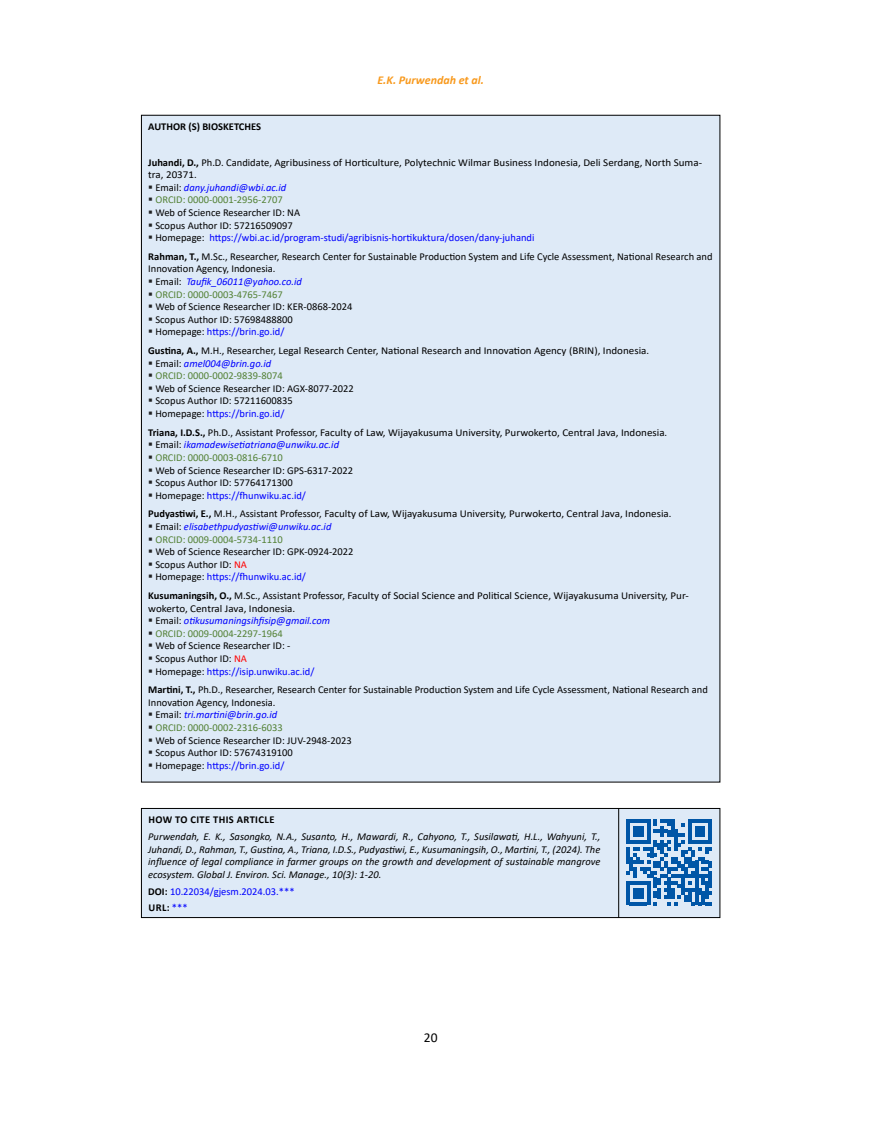
<style>
.page{position:relative;width:872px;height:1127px;background:#fff}
.page>*{position:absolute;margin:0;border:0;box-sizing:border-box;transform-origin:0 0}
.t1{font:13.5px "Calibri";color:#000}
.t2{font:italic 700 12px "Calibri";color:#f8991d}
.t3{font:10.5px/18.6px "Calibri";color:#000}
.t4{font:italic 10.5px/12.6px "Calibri";color:#000;text-align:justify}
.t5{font:italic 10.5px "Calibri";color:#00f}
.t6{font:10.5px "Calibri";color:#538135}
.t7{font:10.5px/15.6px "Calibri";color:#00f}
.t8{font:10.5px "Calibri";color:#000;scale:1.05 1}
.t9{font:700 10.5px "Calibri";letter-spacing:.005em;color:#000}
.t10{font:700 10.5px "Calibri";letter-spacing:.04em;color:#000}
.s1{font-weight:700}
.s2{color:#202122}
.s3{font-style:normal;color:#000}
.s4{color:#00f}
.s5{color:#f00}
.s6{color:#000}
.s7{font-weight:700;color:#000}
</style>
<div class="page">
<div style="left:141px;top:115px;width:579px;height:667px;background:#deeaf7"></div>
<div style="left:141px;top:808px;width:579px;height:109px;background:#deeaf7"></div>
<div style="left:141px;top:808px;width:579px;height:110px;border:1px solid #000"></div>
<hr style="left:618px;top:808px;width:1px;height:110px;background:#000">
<svg style="left:626px;top:819px;width:86px;height:86px"></svg>
<p class="t2" style="left:377px;top:72px;width:108px">E.K. Purwendah et al.</p>
<p class="t9" style="left:148px;top:119px;width:114px">AUTHOR (S) BIOSKETCHES</p>
<p class="t3" style="left:148px;top:156px;width:555px;line-height:12.6px"><span class="s1">Juhandi, D.,</span> Ph.D. Candidate, Agribusiness of Horticulture, Polytechnic Wilmar Business Indonesia, Deli Serdang, North Suma&shy;tra, 20371.</p>
<p class="t5" style="left:148px;top:180px;width:140px"><span class="s2">▪</span> <span class="s3">Email:</span> dany.juhandi@wbi.ac.id</p>
<p class="t6" style="left:148px;top:193px;width:136px"><span class="s2">▪</span> ORCID: 0000-0001-2956-2707</p>
<p class="t3" style="left:148px;top:203px;width:153px"><span class="s2">▪</span> Web of Science Researcher ID: NA</p>
<p class="t3" style="left:148px;top:216px;width:146px"><span class="s2">▪</span> Scopus Author ID: 57216509097</p>
<p class="t3" style="left:148px;top:228px;width:566px"><span class="s2">▪</span> Homepage: <span class="s4">https://wbi.ac.id/program-studi/agribisnis-hortikuktura/dosen/dany-juhandi<br></span><span class="s1">Rahman, T.,</span> M.Sc., Researcher, Research Center for Sustainable Production System and Life Cycle Assessment, National Research and</p>
<p class="t3" style="left:148px;top:259px;width:129px">Innovation Agency, Indonesia.</p>
<p class="t5" style="left:148px;top:274px;width:155px"><span class="s2">▪</span> <span class="s3">Email:</span> Taufik_06011@yahoo.co.id</p>
<p class="t6" style="left:148px;top:287px;width:136px"><span class="s2">▪</span> ORCID: 0000-0003-4765-7467</p>
<p class="t3" style="left:148px;top:297px;width:206px"><span class="s2">▪</span> Web of Science Researcher ID: KER-0868-2024</p>
<p class="t3" style="left:148px;top:310px;width:146px"><span class="s2">▪</span> Scopus Author ID: 57698488800</p>
<p class="t3" style="left:148px;top:322px;width:502px"><span class="s2">▪</span> Homepage: <span class="s4">https://brin.go.id/<br></span><span class="s1">Gustina, A.,</span> M.H., Researcher, Legal Research Center, National Research and Innovation Agency (BRIN), Indonesia.</p>
<p class="t5" style="left:148px;top:356px;width:124px"><span class="s2">▪</span> <span class="s3">Email:</span> amel004@brin.go.id</p>
<p class="t6" style="left:148px;top:368px;width:136px"><span class="s2">▪</span> ORCID: 0000-0002-9839-8074</p>
<p class="t3" style="left:148px;top:379px;width:207px"><span class="s2">▪</span> Web of Science Researcher ID: AGX-8077-2022</p>
<p class="t3" style="left:148px;top:391px;width:146px"><span class="s2">▪</span> Scopus Author ID: 57211600835</p>
<p class="t3" style="left:148px;top:404px;width:520px"><span class="s2">▪</span> Homepage: <span class="s4">https://brin.go.id/<br></span><span class="s1">Triana, I.D.S.,</span> Ph.D., Assistant Professor, Faculty of Law, Wijayakusuma University, Purwokerto, Central Java, Indonesia.</p>
<p class="t5" style="left:148px;top:437px;width:192px"><span class="s2">▪</span> <span class="s3">Email:</span> ikamadewisetiatriana@unwiku.ac.id</p>
<p class="t6" style="left:148px;top:450px;width:136px"><span class="s2">▪</span> ORCID: 0000-0003-0816-6710</p>
<p class="t3" style="left:148px;top:460px;width:206px"><span class="s2">▪</span> Web of Science Researcher ID: GPS-6317-2022</p>
<p class="t3" style="left:148px;top:473px;width:146px"><span class="s2">▪</span> Scopus Author ID: 57764171300</p>
<p class="t3" style="left:148px;top:486px;width:525px"><span class="s2">▪</span> Homepage: <span class="s4">https://fhunwiku.ac.id/<br></span><span class="s1">Pudyastiwi, E.,</span> M.H., Assistant Professor, Faculty of Law, Wijayakusuma University, Purwokerto, Central Java, Indonesia.</p>
<p class="t5" style="left:148px;top:519px;width:185px"><span class="s2">▪</span> <span class="s3">Email:</span> elisabethpudyastiwi@unwiku.ac.id</p>
<p class="t6" style="left:148px;top:532px;width:136px"><span class="s2">▪</span> ORCID: 0009-0004-5734-1110</p>
<p class="t3" style="left:148px;top:542px;width:207px"><span class="s2">▪</span> Web of Science Researcher ID: GPK-0924-2022</p>
<p class="t3" style="left:148px;top:555px;width:100px"><span class="s2">▪</span> Scopus Author ID: <span class="s5">NA</span></p>
<p class="t3" style="left:148px;top:567px;width:542px"><span class="s2">▪</span> Homepage: <span class="s4">https://fhunwiku.ac.id/<br></span><span class="s1">Kusumaningsih, O.,</span> M.Sc., Assistant Professor, Faculty of Social Science and Political Science, Wijayakusuma University, Pur-</p>
<p class="t8" style="left:148px;top:601px;width:141px">wokerto, Central Java, Indonesia.</p>
<p class="t5" style="left:148px;top:613px;width:183px"><span class="s2">▪</span> <span class="s3">Email:</span> otikusumaningsihfisip@gmail.com</p>
<p class="t6" style="left:148px;top:626px;width:136px"><span class="s2">▪</span> ORCID: 0009-0004-2297-1964</p>
<p class="t3" style="left:148px;top:636px;width:144px"><span class="s2">▪</span> Web of Science Researcher ID: -</p>
<p class="t3" style="left:148px;top:649px;width:100px"><span class="s2">▪</span> Scopus Author ID: <span class="s5">NA</span></p>
<p class="t3" style="left:148px;top:661px;width:561px"><span class="s2">▪</span> Homepage: <span class="s4">https://isip.unwiku.ac.id/<br></span><span class="s1">Martini, T.,</span> Ph.D., Researcher, Research Center for Sustainable Production System and Life Cycle Assessment, National Research and</p>
<p class="t3" style="left:148px;top:693px;width:129px">Innovation Agency, Indonesia.</p>
<p class="t5" style="left:148px;top:707px;width:130px"><span class="s2">▪</span> <span class="s3">Email:</span> tri.martini@brin.go.id</p>
<p class="t6" style="left:148px;top:720px;width:136px"><span class="s2">▪</span> ORCID: 0000-0002-2316-6033</p>
<p class="t3" style="left:148px;top:730px;width:205px"><span class="s2">▪</span> Web of Science Researcher ID: JUV-2948-2023</p>
<p class="t3" style="left:148px;top:743px;width:146px"><span class="s2">▪</span> Scopus Author ID: 57674319100</p>
<p class="t7" style="left:148px;top:757px;width:138px"><span class="s2">▪</span> <span class="s6">Homepage:</span> https://brin.go.id/</p>
<p class="t10" style="left:148px;top:812px;width:127px">HOW TO CITE THIS ARTICLE</p>
<p class="t4" style="left:148px;top:830px;width:453px">Purwendah, E. K., Sasongko, N.A., Susanto, H., Mawardi, R., Cahyono, T., Susilawati, H.L., Wahyuni, T., Juhandi, D., Rahman, T., Gustina, A., Triana, I.D.S., Pudyastiwi, E., Kusumaningsih, O., Martini, T., (2024). The influence of legal compliance in farmer groups on the growth and development of sustainable mangrove ecosystem. Global J. Environ. Sci. Manage., 10(3): 1-20.</p>
<p class="t7" style="left:148px;top:883px;width:148px"><span class="s7">DOI:</span> 10.22034/gjesm.2024.03.***<br><span class="s7">URL:</span> ***</p>
<p class="t1" style="left:424px;top:1028px;width:15px">20</p>
</div>
